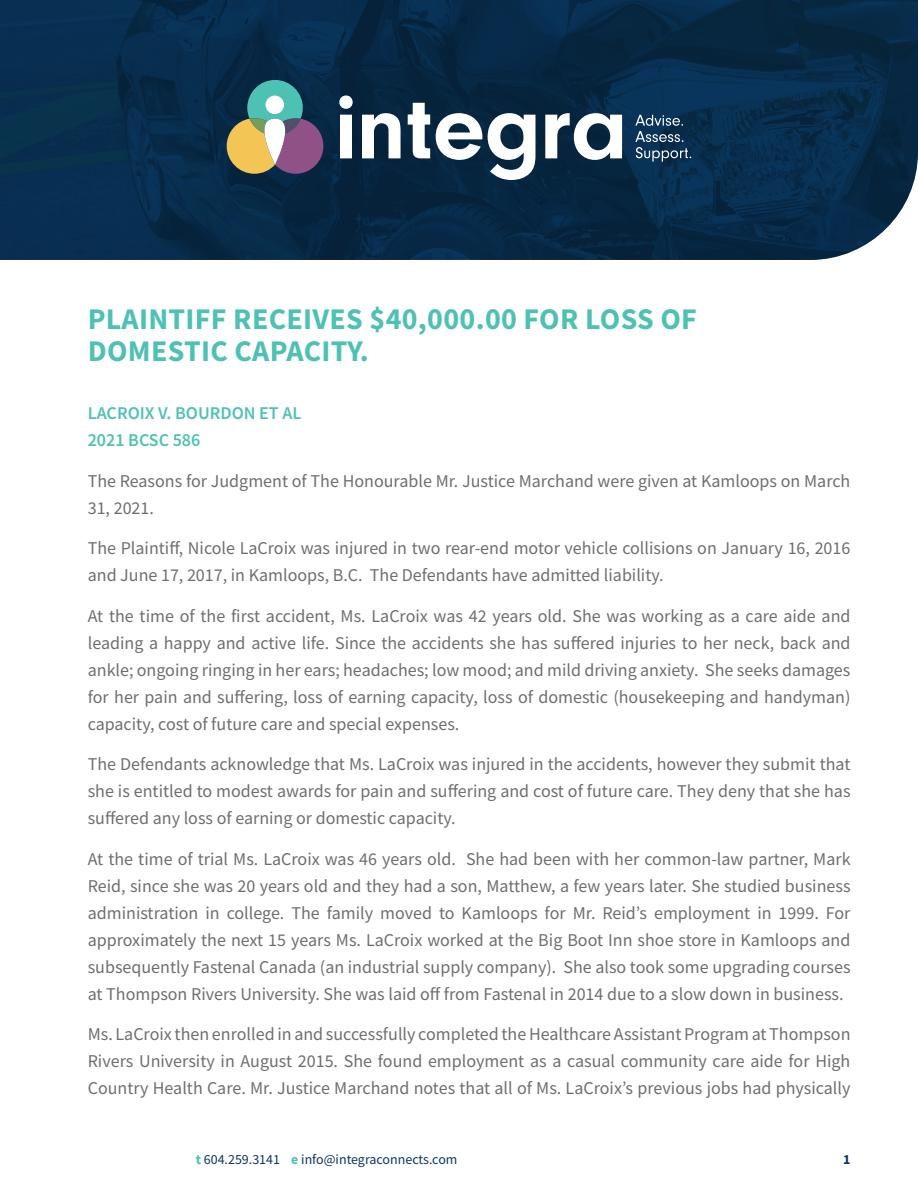
<style>
.page{position:relative;width:918px;height:1188px;background:#fff}
.page>*{position:absolute;margin:0;border:0;box-sizing:border-box;transform-origin:0 0}
.t1{font:700 30px/31.5px "Source Sans Pro";letter-spacing:.01em;color:#4ec1b4}
.t2{font:18px/27px "Source Sans Pro";color:#6d6e71;text-align:justify}
.t3{font:600 18px/27px "Source Sans Pro";color:#4ec1b4}
.t4{font:13.95px "Source Sans Pro";color:#0a375f}
.t5{font:700 13.95px "Source Sans Pro";color:#0a375f}
.s1{font-weight:700;color:#4ec1b4}
</style>
<div class="page">
<svg style="left:0;top:0;width:918px;height:260px;background:#0a2d4a"></svg>
<svg style="left:635px;top:115px;width:56px;height:47px;background:#33536e"></svg>
<svg style="left:227px;top:80px;width:96px;height:94px;background:#747d77"></svg>
<div style="left:266px;top:96px;width:18px;height:18px;background:#fff;border-radius:50%"></div>
<svg style="left:339px;top:95px;width:14px;height:63px"></svg>
<svg style="left:362px;top:113px;width:39px;height:45px"></svg>
<svg style="left:408px;top:103px;width:22px;height:55px"></svg>
<svg style="left:436px;top:113px;width:46px;height:47px"></svg>
<svg style="left:488px;top:113px;width:47px;height:67px"></svg>
<svg style="left:545px;top:113px;width:77px;height:47px"></svg>
<h1 class="t1" style="left:88px;top:303px;width:611px">PLAINTIFF RECEIVES $40,000.00 FOR LOSS OF<br>DOMESTIC CAPACITY.</h1>
<p class="t3" style="left:88px;top:400px;width:215px">LACROIX V. BOURDON ET AL<br>2021 BCSC 586</p>
<p class="t2" style="left:88px;top:467px;width:764px">The Reasons for Judgment of The Honourable Mr. Justice Marchand were given at Kamloops on March<br>31, 2021.</p>
<p class="t2" style="left:88px;top:535px;width:764px">The Plaintiff, Nicole LaCroix was injured in two rear-end motor vehicle collisions on January 16, 2016 and June 17, 2017, in Kamloops, B.C. The Defendants have admitted liability.</p>
<p class="t2" style="left:88px;top:602px;width:764px">At the time of the first accident, Ms. LaCroix was 42 years old. She was working as a care aide and leading a happy and active life. Since the accidents she has suffered injuries to her neck, back and ankle; ongoing ringing in her ears; headaches; low mood; and mild driving anxiety. She seeks damages for her pain and suffering, loss of earning capacity, loss of domestic (housekeeping and handyman) capacity, cost of future care and special expenses.</p>
<p class="t2" style="left:88px;top:751px;width:764px">The Defendants acknowledge that Ms. LaCroix was injured in the accidents, however they submit that she is entitled to modest awards for pain and suffering and cost of future care. They deny that she has suffered any loss of earning or domestic capacity.</p>
<p class="t2" style="left:88px;top:845px;width:764px">At the time of trial Ms. LaCroix was 46 years old. She had been with her common-law partner, Mark Reid, since she was 20 years old and they had a son, Matthew, a few years later. She studied business administration in college. The family moved to Kamloops for Mr. Reid’s employment in 1999. For approximately the next 15 years Ms. LaCroix worked at the Big Boot Inn shoe store in Kamloops and subsequently Fastenal Canada (an industrial supply company). She also took some upgrading courses at Thompson Rivers University. She was laid off from Fastenal in 2014 due to a slow down in business.</p>
<p class="t2" style="left:88px;top:1021px;width:764px">Ms. LaCroix then enrolled in and successfully completed the Healthcare Assistant Program at Thompson Rivers University in August 2015. She found employment as a casual community care aide for High Country Health Care. Mr. Justice Marchand notes that all of Ms. LaCroix’s previous jobs had physically</p>
<p class="t4" style="left:196px;top:1151px;width:263px"><span class="s1">t</span> 604.259.3141 <span class="s1">e</span> info@integraconnects.com</p>
<p class="t5" style="left:843px;top:1150px;width:9px">1</p>
</div>
